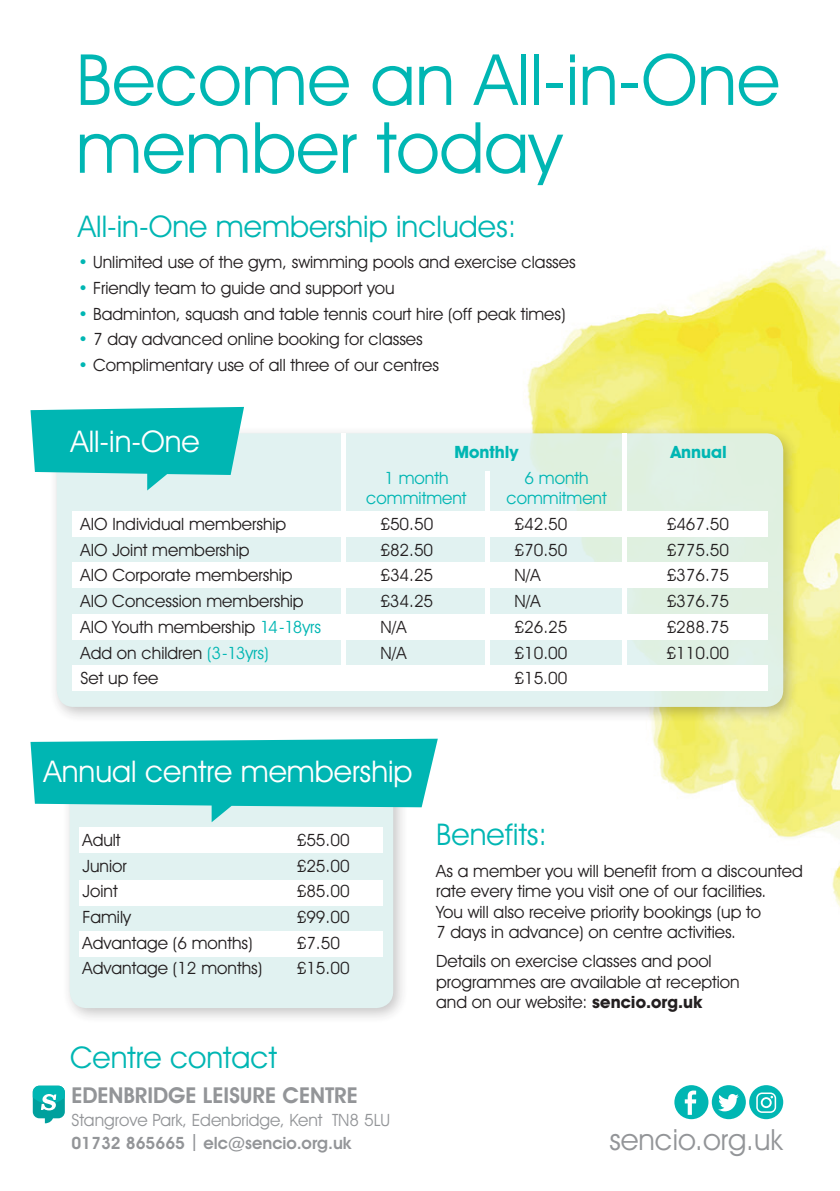
<style>
.page{position:relative;width:840px;height:1191px;background:#fff}
.page>*{position:absolute;margin:0;border:0;box-sizing:border-box;transform-origin:0 0}
.t1{font:71px/67.8px "Avant Garde IT Cby BT";color:#00b6b3}
.t2{font:30px "Avant Garde IT Cby BT";color:#00b6b3}
.t3{font:30px "Avant Garde IT Cby BT";color:#fff}
.t4{font:29.4px "Avant Garde IT Cby BT";color:#939598}
.t5{font:600 22px "Avant Garde IT Cby BT";color:#939598}
.t6{font:17px/20.4px "Avant Garde IT Cby BT";color:#231f20}
.t7{font:17px "Avant Garde IT Cby BT";color:#939598}
.t8{font:17px "Avant Garde IT Cby BT";color:#00b6b3}
.t9{font:600 17px "Avant Garde IT Cby BT";color:#939598}
.t10{font:700 17px "Avant Garde IT Cby BT";color:#00b6b3}
.s1{color:#00b6b3}
.s2{font-weight:700}
</style>
<div class="page">
<img style="left:32px;top:249px;width:807px;height:875px">
<svg style="left:33px;top:1085px;width:32px;height:38px"></svg>
<div style="left:711px;top:1085px;width:34px;height:34px;background:#00b6b3;border-radius:50%"></div>
<div style="left:674px;top:1085px;width:34px;height:34px;background:#00b6b3;border-radius:50%"></div>
<svg style="left:684px;top:1090px;width:11px;height:24px"></svg>
<svg style="left:748px;top:1085px;width:34px;height:34px"></svg>
<svg style="left:718px;top:1094px;width:20px;height:17px"></svg>
<svg style="left:755px;top:1092px;width:20px;height:20px"></svg>
<div style="left:48px;top:425px;width:751px;height:298px;background:#231f20;opacity:.3"></div>
<div style="left:57px;top:433px;width:725px;height:274px;background:linear-gradient(to right,#e2f3f6,#e0f1e5);border-radius:17px"></div>
<div style="left:72px;top:511px;width:694px;height:25px;background:#fff"></div>
<div style="left:72px;top:562px;width:694px;height:26px;background:#fff"></div>
<div style="left:72px;top:614px;width:694px;height:25px;background:#fff"></div>
<div style="left:72px;top:665px;width:694px;height:26px;background:#fff"></div>
<svg style="left:30px;top:407px;width:214px;height:83px"></svg>
<div style="left:484px;top:471px;width:5px;height:203px;background:#fff"></div>
<div style="left:340px;top:433px;width:5px;height:245px;background:#fff"></div>
<div style="left:621px;top:433px;width:5px;height:239px;background:#fff"></div>
<div style="left:61px;top:766px;width:348px;height:259px;background:#231f20;opacity:.3"></div>
<div style="left:70px;top:775px;width:323px;height:233px;background:#def1f0;border-radius:17px"></div>
<div style="left:79px;top:827px;width:303px;height:25px;background:#fff"></div>
<div style="left:79px;top:880px;width:303px;height:25px;background:#fff"></div>
<div style="left:79px;top:931px;width:303px;height:26px;background:#fff"></div>
<svg style="left:30px;top:738px;width:407px;height:84px"></svg>
<h1 class="t1" style="left:76px;top:45px;width:705px">Become an All-in-One member today</h1>
<h2 class="t2" style="left:78px;top:208px;width:439px">All-in-One membership includes:</h2>
<p class="t6" style="left:78px;top:252px;width:499px"><span class="s1">•</span> Unlimited use of the gym, swimming pools and exercise classes</p>
<p class="t6" style="left:78px;top:277px;width:318px"><span class="s1">•</span> Friendly team to guide and support you</p>
<p class="t6" style="left:78px;top:303px;width:488px"><span class="s1">•</span> Badminton, squash and table tennis court hire (off peak times)</p>
<p class="t6" style="left:78px;top:329px;width:346px"><span class="s1">•</span> 7 day advanced online booking for classes</p>
<p class="t6" style="left:78px;top:354px;width:362px"><span class="s1">•</span> Complimentary use of all three of our centres</p>
<h2 class="t3" style="left:71px;top:423px;width:130px">All-in-One</h2>
<p class="t10" style="left:454px;top:441px;width:66px">Monthly</p>
<p class="t10" style="left:670px;top:441px;width:57px">Annual</p>
<p class="t8" style="left:384px;top:467px;width:66px">1 month</p>
<p class="t8" style="left:524px;top:467px;width:66px">6 month</p>
<p class="t8" style="left:366px;top:488px;width:102px">commitment</p>
<p class="t8" style="left:506px;top:488px;width:102px">commitment</p>
<p class="t6" style="left:81px;top:514px;width:207px">AIO Individual membership</p>
<p class="t6" style="left:380px;top:514px;width:54px">£50.50</p>
<p class="t6" style="left:514px;top:514px;width:54px">£42.50</p>
<p class="t6" style="left:666px;top:514px;width:64px">£467.50</p>
<p class="t6" style="left:80px;top:539px;width:170px">AIO Joint membership</p>
<p class="t6" style="left:380px;top:539px;width:54px">£82.50</p>
<p class="t6" style="left:514px;top:539px;width:54px">£70.50</p>
<p class="t6" style="left:666px;top:539px;width:64px">£775.50</p>
<p class="t6" style="left:80px;top:565px;width:213px">AIO Corporate membership</p>
<p class="t6" style="left:380px;top:565px;width:54px">£34.25</p>
<p class="t6" style="left:514px;top:565px;width:28px">N/A</p>
<p class="t6" style="left:666px;top:565px;width:64px">£376.75</p>
<p class="t6" style="left:80px;top:591px;width:224px">AIO Concession membership</p>
<p class="t6" style="left:380px;top:591px;width:54px">£34.25</p>
<p class="t6" style="left:514px;top:591px;width:28px">N/A</p>
<p class="t6" style="left:666px;top:591px;width:64px">£376.75</p>
<p class="t6" style="left:80px;top:616px;width:242px">AIO Youth membership <span class="s1">14-18yrs</span></p>
<p class="t6" style="left:380px;top:616px;width:28px">N/A</p>
<p class="t6" style="left:514px;top:616px;width:54px">£26.25</p>
<p class="t6" style="left:666px;top:616px;width:64px">£288.75</p>
<p class="t6" style="left:80px;top:642px;width:189px">Add on children <span class="s1">(3-13yrs)</span></p>
<p class="t6" style="left:380px;top:642px;width:28px">N/A</p>
<p class="t6" style="left:514px;top:642px;width:54px">£10.00</p>
<p class="t6" style="left:666px;top:642px;width:64px">£110.00</p>
<p class="t6" style="left:80px;top:668px;width:79px">Set up fee</p>
<p class="t6" style="left:514px;top:668px;width:54px">£15.00</p>
<h2 class="t3" style="left:44px;top:753px;width:370px">Annual centre membership</h2>
<p class="t6" style="left:82px;top:829px;width:40px">Adult</p>
<p class="t6" style="left:296px;top:829px;width:54px">£55.00</p>
<p class="t6" style="left:82px;top:855px;width:46px">Junior</p>
<p class="t6" style="left:296px;top:855px;width:54px">£25.00</p>
<p class="t6" style="left:82px;top:881px;width:37px">Joint</p>
<p class="t6" style="left:296px;top:881px;width:54px">£85.00</p>
<p class="t6" style="left:82px;top:906px;width:50px">Family</p>
<p class="t6" style="left:296px;top:906px;width:54px">£99.00</p>
<p class="t6" style="left:82px;top:932px;width:171px">Advantage (6 months)</p>
<p class="t6" style="left:296px;top:932px;width:45px">£7.50</p>
<p class="t6" style="left:82px;top:958px;width:181px">Advantage (12 months)</p>
<p class="t6" style="left:296px;top:958px;width:54px">£15.00</p>
<h2 class="t2" style="left:70px;top:1039px;width:208px">Centre contact</h2>
<h2 class="t2" style="left:436px;top:816px;width:112px">Benefits:</h2>
<p class="t6" style="left:436px;top:860px;width:368px">As a member you will benefit from a discounted rate every time you visit one of our facilities.<br>You will also receive priority bookings (up to<br>7 days in advance) on centre activities.</p>
<p class="t6" style="left:436px;top:950px;width:305px">Details on exercise classes and pool programmes are available at reception and on our website: <span class="s2">sencio.org.uk</span></p>
<p class="t5" style="left:71px;top:1082px;width:288px">EDENBRIDGE LEISURE CENTRE</p>
<p class="t7" style="left:71px;top:1109px;width:320px">Stangrove Park, Edenbridge, Kent TN8 5LU</p>
<p class="t9" style="left:71px;top:1132px;width:281px">01732 865665 | elc@sencio.org.uk</p>
<h3 class="t4" style="left:609px;top:1121px;width:175px">sencio.org.uk</h3>
</div>
